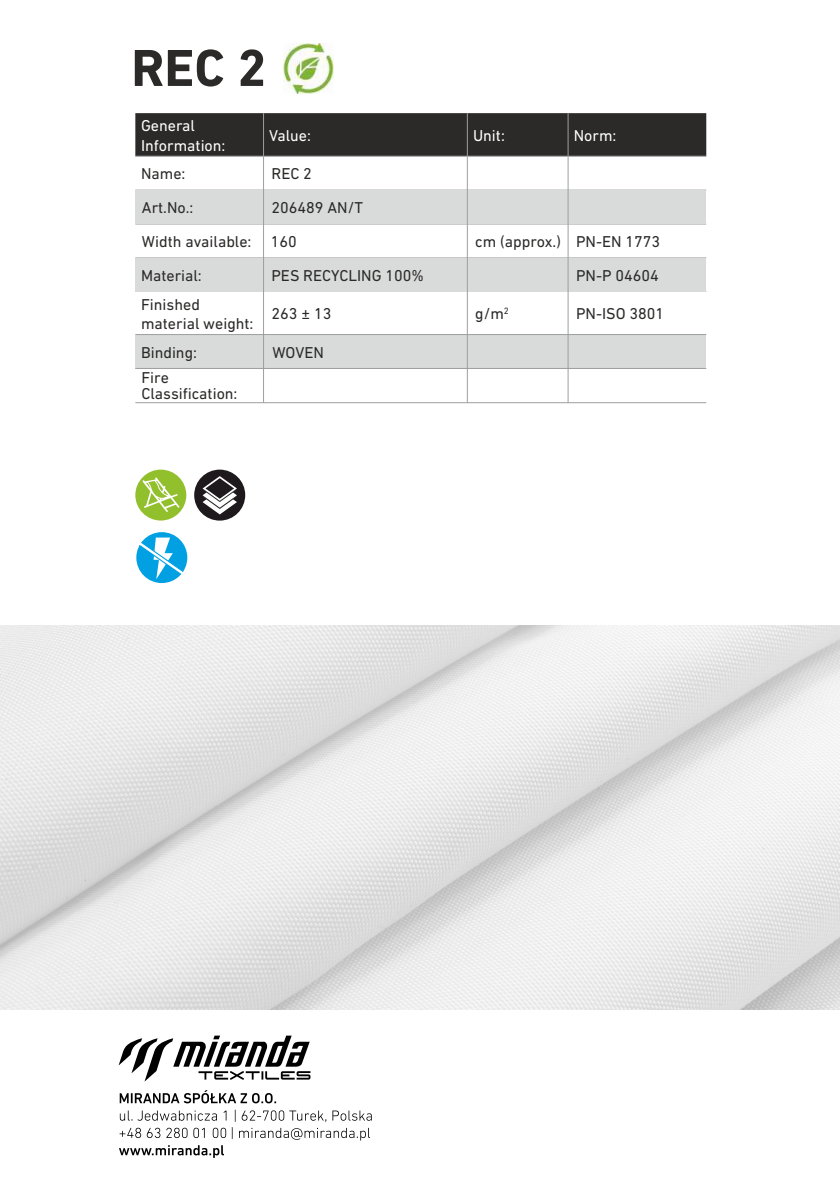
<style>
.page{position:relative;width:840px;height:1191px;background:#fff}
.page>*{position:absolute;margin:0;border:0;box-sizing:border-box;transform-origin:0 0}
.t1{font:700 52.8px "DIN Next CYR";color:#2b2a29}
.t2{font:16px/34px "DIN Next CYR";color:#2b2a29}
.t3{font:16px/19.2px "DIN Next CYR";color:#fefefe}
</style>
<div class="page">
<div style="left:194px;top:469px;width:51px;height:51px;background:#1d191c;border-radius:25px"></div>
<svg style="left:202px;top:476px;width:35px;height:38px"></svg>
<img style="left:283px;top:43px;width:50px;height:50px">
<svg style="left:120px;top:1090px;width:156px;height:13px"></svg>
<svg style="left:119px;top:1109px;width:252px;height:48px"></svg>
<svg style="left:118px;top:1035px;width:192px;height:46px"></svg>
<img style="left:1px;top:625px;width:837px;height:384px">
<div style="left:135px;top:113px;width:570px;height:43px;background:#2b2a29"></div>
<hr style="left:263px;top:113px;width:1px;height:43px;background:#9d9e9e">
<hr style="left:466px;top:113px;width:1px;height:43px;background:#9d9e9e">
<hr style="left:567px;top:113px;width:1px;height:43px;background:#9d9e9e">
<hr style="left:135px;top:156px;width:129px;height:1px;background:#9d9e9e">
<hr style="left:135px;top:224px;width:128px;height:1px;background:#9d9e9e">
<hr style="left:135px;top:257px;width:570px;height:1px;background:#9d9e9e">
<div style="left:135px;top:335px;width:570px;height:34px;background:#d9dada"></div>
<hr style="left:135px;top:291px;width:570px;height:1px;background:#9d9e9e">
<hr style="left:135px;top:334px;width:570px;height:1px;background:#9d9e9e">
<hr style="left:135px;top:368px;width:570px;height:1px;background:#9d9e9e">
<hr style="left:263px;top:156px;width:204px;height:1px;background:#9d9e9e">
<hr style="left:467px;top:156px;width:100px;height:1px;background:#9d9e9e">
<hr style="left:567px;top:156px;width:138px;height:1px;background:#9d9e9e">
<hr style="left:263px;top:224px;width:204px;height:1px;background:#9d9e9e">
<hr style="left:467px;top:224px;width:100px;height:1px;background:#9d9e9e">
<hr style="left:567px;top:224px;width:138px;height:1px;background:#9d9e9e">
<div style="left:135px;top:190px;width:570px;height:34px;background:#d9dada"></div>
<div style="left:135px;top:258px;width:570px;height:33px;background:#d9dada"></div>
<hr style="left:263px;top:156px;width:1px;height:247px;background:#9d9e9e">
<hr style="left:567px;top:156px;width:1px;height:247px;background:#9d9e9e">
<hr style="left:466px;top:156px;width:1px;height:247px;background:#9d9e9e">
<hr style="left:135px;top:402px;width:570px;height:1px;background:#9d9e9e">
<div style="left:135px;top:469px;width:51px;height:51px;background:#92bf2c;border-radius:50%"></div>
<svg style="left:142px;top:477px;width:37px;height:35px"></svg>
<div style="left:136px;top:532px;width:51px;height:51px;background:#00a0e3;border-radius:50%"></div>
<svg style="left:138px;top:537px;width:46px;height:42px"></svg>
<h1 class="t1" style="left:131px;top:46px;width:137px">REC 2</h1>
<p class="t3" style="left:141px;top:118px;width:86px">General<br>Information:</p>
<p class="t3" style="left:269px;top:127px;width:43px">Value:</p>
<p class="t3" style="left:472px;top:127px;width:33px">Unit:</p>
<p class="t3" style="left:573px;top:127px;width:44px">Norm:</p>
<p class="t2" style="left:141px;top:158px;width:46px">Name:</p>
<p class="t2" style="left:271px;top:158px;width:42px">REC 2</p>
<p class="t2" style="left:142px;top:192px;width:53px">Art.No.:</p>
<p class="t2" style="left:142px;top:192px;width:222px;text-indent:129px">206489 AN/T<br>Width available: 160</p>
<p class="t2" style="left:475px;top:226px;width:186px">cm (approx.) PN-EN 1773</p>
<p class="t2" style="left:141px;top:260px;width:62px">Material:</p>
<p class="t2" style="left:271px;top:260px;width:154px">PES RECYCLING 100%</p>
<p class="t2" style="left:575px;top:260px;width:84px">PN-P 04604</p>
<p class="t2" style="left:141px;top:296px;width:114px;line-height:19.2px">Finished material weight:</p>
<p class="t2" style="left:271px;top:298px;width:61px">263 ± 13</p>
<p class="t2" style="left:475px;top:298px;width:35px">g/m<sup>2</sup></p>
<p class="t2" style="left:575px;top:298px;width:90px">PN-ISO 3801</p>
<p class="t2" style="left:141px;top:337px;width:57px">Binding:</p>
<p class="t2" style="left:272px;top:337px;width:53px">WOVEN</p>
<p class="t2" style="left:141px;top:371px;width:98px;line-height:15.8px">Fire<br>Classification:</p>
</div>
